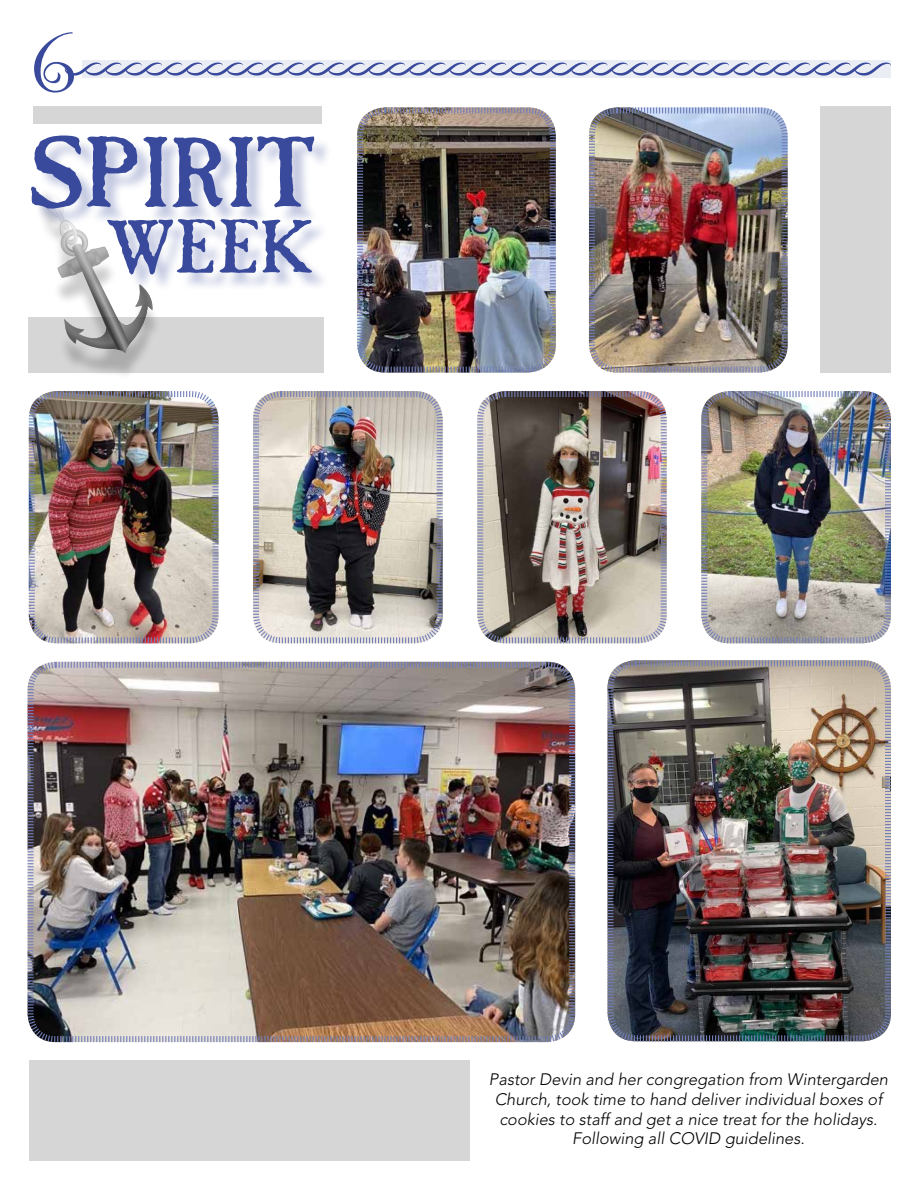
<style>
.page{position:relative;width:918px;height:1188px;background:#fff}
.page>*{position:absolute;margin:0;border:0;box-sizing:border-box;transform-origin:0 0}
.t1{font:101.1px "Casablanca Antique Plain";letter-spacing:-.01em;color:#39499b}
.t2{font:90px "Anglican";color:#39499b}
.t3{font:76.8px "Casablanca Antique Plain";color:#39499b}
.t4{font:italic 300 16.5px/19.8px "Avenir";color:#000;text-align:center}
</style>
<div class="page">
<div style="left:82px;top:60px;width:808px;height:17px;background:#ebedf5"></div>
<svg style="left:65px;top:63px;width:826px;height:13px"></svg>
<div style="left:29px;top:318px;width:295px;height:55px;background:#d6d6d6"></div>
<div style="left:36px;top:185px;width:126px;height:195px;background:#000;opacity:.2"></div>
<svg style="left:43px;top:227px;width:111px;height:126px"></svg>
<div style="left:33px;top:106px;width:289px;height:18px;background:#d6d6d6"></div>
<div style="left:34px;top:138px;width:299px;height:89px;background:#39499b;opacity:.3"></div>
<div style="left:111px;top:221px;width:219px;height:71px;background:#39499b;opacity:.3"></div>
<img style="left:357px;top:107px;width:199px;height:266px">
<img style="left:588px;top:107px;width:200px;height:266px">
<img style="left:701px;top:391px;width:190px;height:253px">
<img style="left:28px;top:391px;width:191px;height:253px">
<img style="left:253px;top:391px;width:190px;height:253px">
<img style="left:477px;top:391px;width:190px;height:253px">
<img style="left:27px;top:661px;width:549px;height:382px">
<img style="left:607px;top:660px;width:284px;height:382px">
<div style="left:821px;top:106px;width:70px;height:267px;background:#d6d6d6"></div>
<div style="left:29px;top:1061px;width:440px;height:100px;background:#d6d6d6"></div>
<h2 class="t2" style="left:27px;top:16px;width:56px">6</h2>
<h1 class="t1" style="left:29px;top:115px;width:290px">SPIRIT</h1>
<h3 class="t3" style="left:105px;top:203px;width:212px">WEEK</h3>
<p class="t4" style="left:489px;top:1069px;width:401px">Pastor Devin and her congregation from Wintergarden Church, took time to hand deliver individual boxes of cookies to staff and get a nice treat for the holidays.<br>Following all COVID guidelines.</p>
</div>
